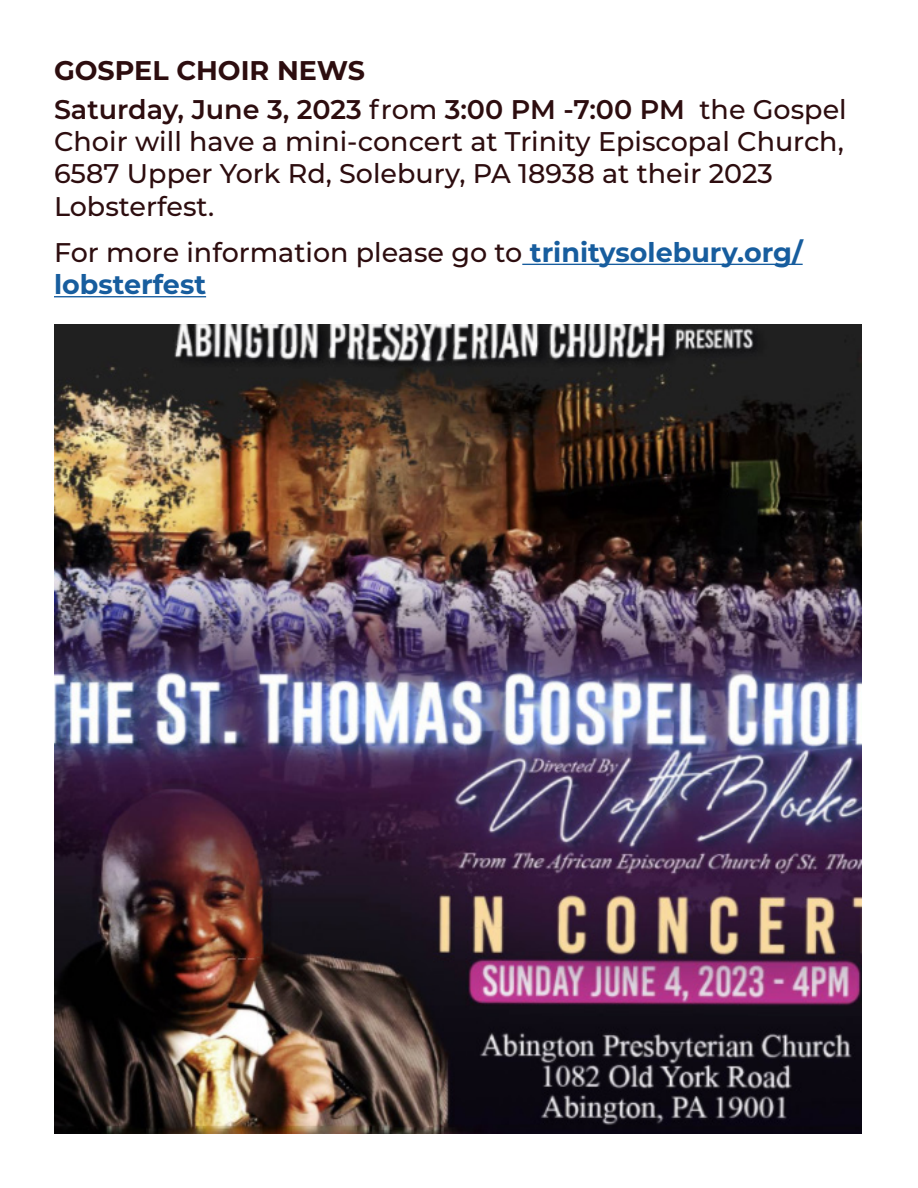
<style>
.page{position:relative;width:918px;height:1188px;background:#fff}
.page>*{position:absolute;margin:0;border:0;box-sizing:border-box;transform-origin:0 0}
.Paragraph_Style_1{font:500 27px/32.4px "Montserrat";color:#2d0d0f}
.Paragraph_Style_1-2{font:700 27px/32.4px "Montserrat";color:#175d9e}
.Paragraph_Style_1-3{font:700 27px "Montserrat";color:#2d0d0f}
.s1{font-weight:600}
.s2{font-weight:500;color:#2d0d0f}
</style>
<div class="page">
<img style="left:54px;top:324px;width:807px;height:810px">
<hr style="left:522px;top:264px;width:281px;height:1px;background:#175d9e">
<hr style="left:54px;top:296px;width:152px;height:1px;background:#175d9e">
<p class="Paragraph_Style_1-3" style="left:54px;top:51px;width:313px">GOSPEL CHOIR NEWS</p>
<p class="Paragraph_Style_1" style="left:54px;top:92px;width:794px"><span class="s1">Saturday, June 3, 2023</span> from <span class="s1">3:00 PM -7:00 PM</span> the Gospel Choir will have a mini-concert at Trinity Episcopal Church, 6587 Upper York Rd, Solebury, PA 18938 at their 2023<br>Lobsterfest.</p>
<p class="Paragraph_Style_1-2" style="left:54px;top:235px;width:750px"><span class="s2">For more information please go to</span> trinitysolebury.org/ lobsterfest</p>
</div>
